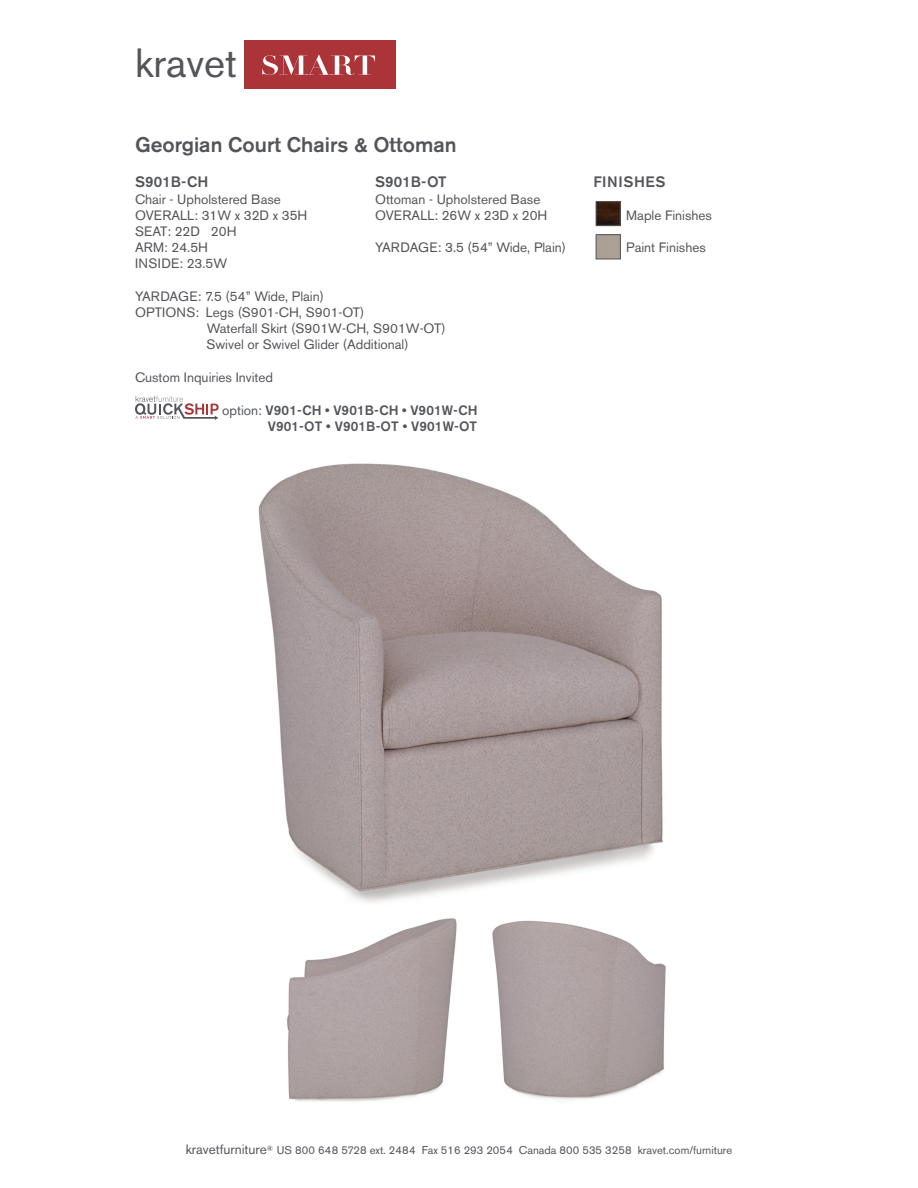
<style>
.page{position:relative;width:918px;height:1188px;background:#fff}
.page>*{position:absolute;margin:0;border:0;box-sizing:border-box;transform-origin:0 0}
.t1{font:40.5px "Akzidenz Grotesk BE";color:#54555a}
.t2{font:500 21px "Akzidenz Grotesk BE";color:#54555a}
.t3{font:500 15px "Akzidenz Grotesk BE";letter-spacing:.02em;color:#54555a}
.t4{font:500 15px "Akzidenz Grotesk BE";letter-spacing:.04em;color:#54555a}
.t5{font:13.5px "Akzidenz Grotesk BE";color:#54555a}
.t6{font:500 13.5px "Akzidenz Grotesk BE";letter-spacing:.01em;color:#54555a}
.t7{font:13.5px "Akzidenz Grotesk BE";letter-spacing:.02em;color:#54555a}
.t8{font:11.25px "Akzidenz Grotesk BE";color:#54555a}
.s1{font-weight:400}
.s2{font-size:13.5px}
</style>
<div class="page">
<div style="left:244px;top:41px;width:151px;height:48px;background:#ab3439"></div>
<svg style="left:262px;top:55px;width:113px;height:20px"></svg>
<img style="left:258px;top:463px;width:405px;height:439px">
<img style="left:287px;top:918px;width:170px;height:184px">
<img style="left:492px;top:920px;width:174px;height:179px">
<div style="left:596px;top:235px;width:24px;height:24px;border:1px solid #54555a"></div>
<img style="left:598px;top:203px;width:20px;height:21px">
<div style="left:596px;top:201px;width:24px;height:25px;border:1px solid #54555a"></div>
<svg style="left:135px;top:396px;width:84px;height:24px"></svg>
<h1 class="t1" style="left:135px;top:38px;width:104px">kravet</h1>
<p class="t2" style="left:135px;top:131px;width:323px">Georgian Court Chairs &amp; Ottoman</p>
<p class="t3" style="left:135px;top:173px;width:75px">S901B-CH</p>
<p class="t5" style="left:135px;top:191px;width:148px">Chair - Upholstered Base</p>
<p class="t5" style="left:135px;top:207px;width:174px">OVERALL: 31W x 32D x 35H</p>
<p class="t5" style="left:135px;top:223px;width:103px">SEAT: 22D 20H</p>
<p class="t5" style="left:135px;top:239px;width:75px">ARM: 24.5H</p>
<p class="t7" style="left:135px;top:256px;width:94px">INSIDE: 23.5W</p>
<p class="t5" style="left:135px;top:288px;width:191px">YARDAGE: 7.5 (54” Wide, Plain)</p>
<p class="t5" style="left:135px;top:304px;width:231px">OPTIONS: Legs (S901-CH, S901-OT)</p>
<p class="t5" style="left:207px;top:320px;width:240px">Waterfall Skirt (S901W-CH, S901W-OT)</p>
<p class="t5" style="left:206px;top:337px;width:204px">Swivel or Swivel Glider (Additional)</p>
<p class="t5" style="left:135px;top:369px;width:140px">Custom Inquiries Invited</p>
<p class="t3" style="left:375px;top:173px;width:73px">S901B-OT</p>
<p class="t5" style="left:375px;top:191px;width:167px">Ottoman - Upholstered Base</p>
<p class="t5" style="left:375px;top:207px;width:174px">OVERALL: 26W x 23D x 20H</p>
<p class="t5" style="left:375px;top:239px;width:193px">YARDAGE: 3.5 (54” Wide, Plain)</p>
<p class="t6" style="left:222px;top:402px;width:257px"><span class="s1">option:</span> V901-CH • V901B-CH • V901W-CH</p>
<p class="t6" style="left:268px;top:418px;width:211px">V901-OT • V901B-OT • V901W-OT</p>
<p class="t4" style="left:593px;top:173px;width:74px">FINISHES</p>
<p class="t5" style="left:626px;top:207px;width:87px">Maple Finishes</p>
<p class="t5" style="left:626px;top:239px;width:81px">Paint Finishes</p>
<p class="t8" style="left:186px;top:1143px;width:548px"><span class="s2">kravetfurniture</span><sup>®</sup> US 800 648 5728 ext. 2484 Fax 516 293 2054 Canada 800 535 3258 kravet.com/furniture</p>
</div>
